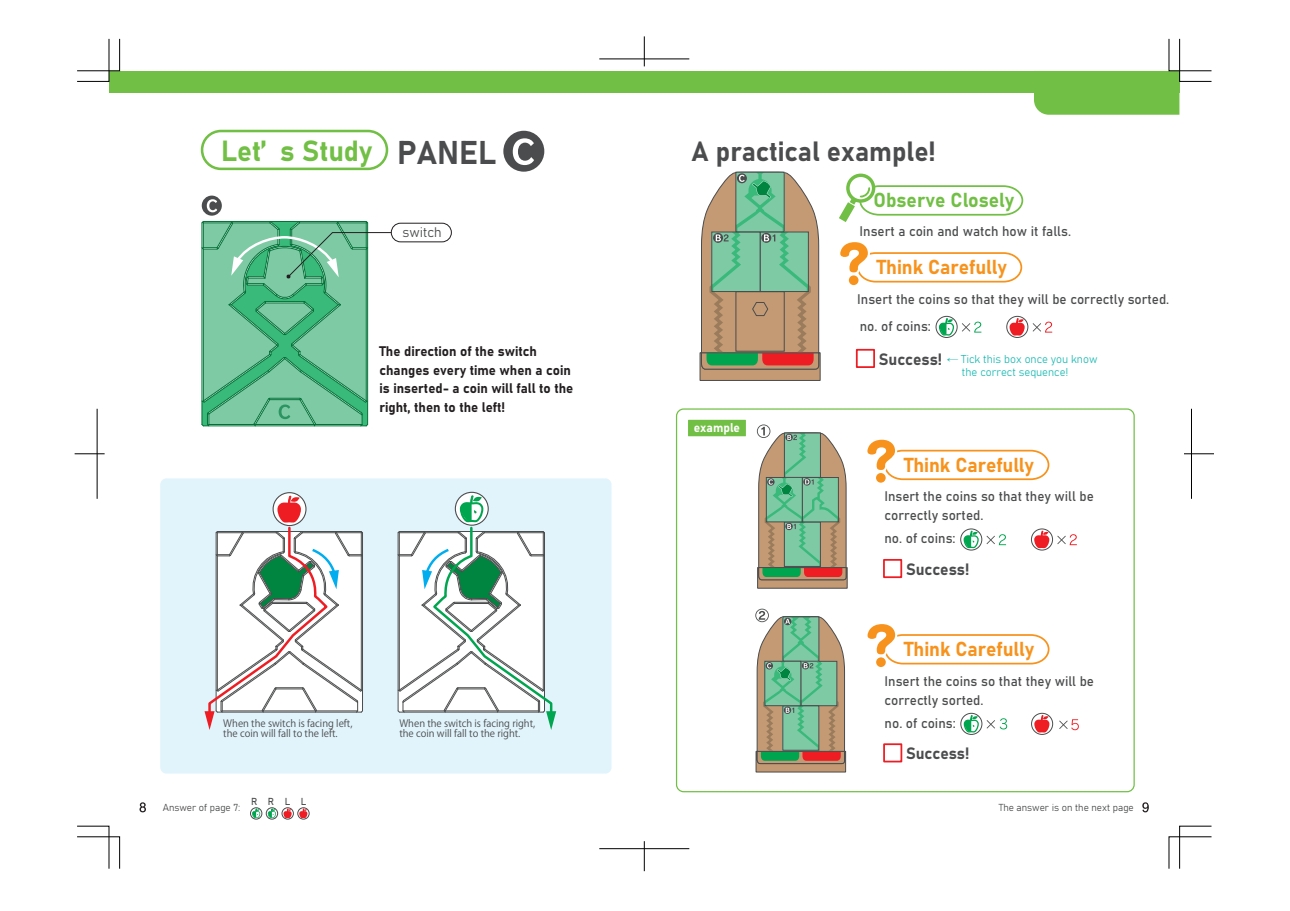
<style>
.page{position:relative;width:1290px;height:911px;background:#fff}
.page>*{position:absolute;margin:0;border:0;box-sizing:border-box;transform-origin:0 0}
.t1{font:28.75px "Bahnschrift 700 100";color:#71bf44}
.t2{font:27.5px "Bahnschrift 700 100";color:#4b4c4d}
.t3{font:20px "Bahnschrift 700 100";color:#f7931d}
.t4{font:20px "Bahnschrift 700 100";color:#71bf44}
.t5{font:16.25px "Bahnschrift 700 100";color:#4b4c4d}
.t6{font:13.75px/18.8px "Bahnschrift 400 100";color:#4b4c4d}
.t7{font:13.75px/18.8px "Bahnschrift 700 100";color:#231f20}
.t8{font:13.75px "Bahnschrift 300 100";color:#4b4c4d}
.t9{font:12.5px "Bahnschrift 700 100";color:#fff}
.t10{font:11.25px/12.4px "Bahnschrift 300 100";color:#22bcb5}
.t11{font:10px/10px "Koz Go Pr 6 N";color:#4b4c4d}
.t12{font:10px "Bahnschrift 300 100";color:#4b4c4d}
.t13{font:10px "Bahnschrift 400 100";color:#4b4c4d}
.s1{font-size:32.5px;color:#4b4c4d}
.s2{font-family:"Bahnschrift 700 100";font-size:16.25px;color:#4b4c4d}
.s3{font-family:"Adobe Ming Std";font-weight:300}
</style>
<div class="page">
<svg style="left:699px;top:171px;width:122px;height:210px;background:#a1a786"></svg>
<div style="left:856px;top:349px;width:19px;height:19px;border:2px solid #ee1d23"></div>
<div style="left:846px;top:174px;width:29px;height:29px;background:#71bf44;border-radius:50%"></div>
<div style="left:849px;top:177px;width:23px;height:22px;background:#fff;border-radius:50%"></div>
<svg style="left:839px;top:184px;width:185px;height:38px"></svg>
<svg style="left:840px;top:242px;width:183px;height:44px"></svg>
<svg style="left:1007px;top:316px;width:21px;height:21px"></svg>
<div style="left:1006px;top:316px;width:22px;height:22px;border:1px solid #4b4c4d;border-radius:50%"></div>
<svg style="left:1009px;top:318px;width:15px;height:18px"></svg>
<svg style="left:936px;top:316px;width:21px;height:21px"></svg>
<div style="left:936px;top:316px;width:21px;height:22px;border:1px solid #4b4c4d;border-radius:50%"></div>
<svg style="left:936px;top:318px;width:18px;height:17px"></svg>
<svg style="left:962px;top:322px;width:19px;height:10px"></svg>
<svg style="left:1032px;top:322px;width:20px;height:10px"></svg>
<div style="left:688px;top:420px;width:58px;height:16px;background:#71bf44"></div>
<div style="left:883px;top:559px;width:19px;height:19px;border:2px solid #ee1d23"></div>
<svg style="left:867px;top:439px;width:183px;height:44px"></svg>
<svg style="left:1031px;top:529px;width:21px;height:21px"></svg>
<div style="left:1031px;top:528px;width:22px;height:22px;border:1px solid #4b4c4d;border-radius:50%"></div>
<svg style="left:1034px;top:531px;width:15px;height:17px"></svg>
<svg style="left:961px;top:529px;width:21px;height:21px"></svg>
<div style="left:960px;top:528px;width:22px;height:22px;border:1px solid #4b4c4d;border-radius:50%"></div>
<svg style="left:961px;top:531px;width:18px;height:17px"></svg>
<svg style="left:986px;top:534px;width:20px;height:11px"></svg>
<svg style="left:1057px;top:534px;width:20px;height:11px"></svg>
<div style="left:883px;top:743px;width:19px;height:19px;border:2px solid #ee1d23"></div>
<svg style="left:867px;top:624px;width:183px;height:43px"></svg>
<svg style="left:1031px;top:713px;width:21px;height:21px"></svg>
<div style="left:1031px;top:713px;width:22px;height:21px;border:1px solid #4b4c4d;border-radius:50%"></div>
<svg style="left:1034px;top:715px;width:15px;height:17px"></svg>
<div style="left:960px;top:713px;width:22px;height:21px;border:1px solid #4b4c4d;border-radius:50%"></div>
<svg style="left:961px;top:715px;width:18px;height:17px"></svg>
<div style="left:160px;top:478px;width:451px;height:295px;background:#e1f4fc;border-radius:6px"></div>
<div style="left:109px;top:71px;width:535px;height:21px;background:#71bf44"></div>
<div style="left:644px;top:71px;width:535px;height:21px;background:#71bf44"></div>
<div style="left:201px;top:130px;width:187px;height:40px;border:3px solid #71bf44;border-radius:19px"></div>
<div style="left:503px;top:131px;width:41px;height:41px;background:#4b4c4d;border-radius:50%"></div>
<svg style="left:513px;top:138px;width:21px;height:27px"></svg>
<div style="left:202px;top:196px;width:20px;height:20px;background:#4b4c4d;border-radius:50%"></div>
<svg style="left:207px;top:199px;width:10px;height:13px"></svg>
<svg style="left:273px;top:492px;width:33px;height:33px"></svg>
<div style="left:273px;top:492px;width:33px;height:34px;border:1px solid #4b4c4d;border-radius:50%"></div>
<svg style="left:204px;top:495px;width:159px;height:235px"></svg>
<svg style="left:455px;top:492px;width:33px;height:33px"></svg>
<div style="left:455px;top:492px;width:34px;height:34px;border:1px solid #4b4c4d;border-radius:50%"></div>
<svg style="left:397px;top:495px;width:159px;height:235px"></svg>
<svg style="left:986px;top:718px;width:21px;height:11px"></svg>
<svg style="left:1059px;top:719px;width:20px;height:11px"></svg>
<div style="left:391px;top:223px;width:60px;height:19px;border:1px solid #231f20;border-radius:9px"></div>
<svg style="left:201px;top:221px;width:192px;height:206px;background:#7cc6a2"></svg>
<svg style="left:757px;top:424px;width:91px;height:165px;background:#9bad8e"></svg>
<svg style="left:755px;top:608px;width:91px;height:164px;background:#9bae8e"></svg>
<div style="left:282px;top:807px;width:12px;height:12px;border:1px solid #4b4c4d;border-radius:50%"></div>
<svg style="left:283px;top:808px;width:9px;height:10px"></svg>
<div style="left:250px;top:807px;width:12px;height:12px;border:1px solid #4b4c4d;border-radius:50%"></div>
<svg style="left:251px;top:808px;width:9px;height:10px"></svg>
<div style="left:266px;top:807px;width:12px;height:12px;border:1px solid #4b4c4d;border-radius:50%"></div>
<svg style="left:266px;top:808px;width:10px;height:10px"></svg>
<div style="left:298px;top:807px;width:11px;height:12px;border:1px solid #4b4c4d;border-radius:50%"></div>
<svg style="left:299px;top:808px;width:8px;height:10px"></svg>
<svg style="left:139px;top:802px;width:7px;height:10px"></svg>
<svg style="left:1142px;top:802px;width:7px;height:10px"></svg>
<svg style="left:77px;top:825px;width:43px;height:44px"></svg>
<svg style="left:77px;top:38px;width:43px;height:44px"></svg>
<svg style="left:1034px;top:38px;width:178px;height:77px"></svg>
<svg style="left:1168px;top:825px;width:44px;height:44px"></svg>
<hr style="left:75px;top:453px;width:30px;height:1px;background:#000">
<hr style="left:97px;top:409px;width:1px;height:90px;background:#000">
<hr style="left:1184px;top:453px;width:30px;height:1px;background:#000">
<hr style="left:1191px;top:409px;width:1px;height:90px;background:#000">
<hr style="left:599px;top:59px;width:90px;height:1px;background:#000">
<hr style="left:644px;top:36px;width:1px;height:30px;background:#000">
<hr style="left:599px;top:848px;width:90px;height:1px;background:#000">
<hr style="left:644px;top:841px;width:1px;height:30px;background:#000">
<h1 class="t1" style="left:221px;top:132px;width:276px">Let’ s Study <span class="s1">PANEL</span></h1>
<h2 class="t2" style="left:691px;top:134px;width:246px">A practical example!</h2>
<h3 class="t4" style="left:873px;top:187px;width:142px">Observe Closely</h3>
<p class="t8" style="left:402px;top:223px;width:41px">switch</p>
<p class="t6" style="left:859px;top:222px;width:213px">Insert a coin and watch how it falls.</p>
<h3 class="t3" style="left:877px;top:254px;width:131px">Think Carefully</h3>
<p class="t6" style="left:857px;top:289px;width:314px">Insert the coins so that they will be correctly sorted.</p>
<p class="t7" style="left:379px;top:341px;width:195px">The direction of the switch changes every time when a coin is inserted- a coin will fall to the right, then to the left!</p>
<p class="t6" style="left:860px;top:316px;width:73px">no. of coins:</p>
<p class="t10" style="left:962px;top:353px;width:137px;text-indent:-83px"><span class="s2">Success!</span> <span class="s3">←</span> Tick this box once you know the correct sequence!</p>
<p class="t9" style="left:694px;top:420px;width:48px">example</p>
<h3 class="t3" style="left:904px;top:452px;width:131px">Think Carefully</h3>
<p class="t6" style="left:884px;top:487px;width:211px">Insert the coins so that they will be correctly sorted.</p>
<p class="t6" style="left:884px;top:529px;width:73px">no. of coins:</p>
<p class="t5" style="left:906px;top:559px;width:65px">Success!</p>
<h3 class="t3" style="left:904px;top:636px;width:131px">Think Carefully</h3>
<p class="t6" style="left:884px;top:671px;width:211px">Insert the coins so that they will be correctly sorted.</p>
<p class="t11" style="left:223px;top:718px;width:131px">When the switch is facing left, the coin will fall to the left.</p>
<p class="t11" style="left:399px;top:718px;width:137px">When the switch is facing right, the coin will fall to the right.</p>
<p class="t6" style="left:884px;top:713px;width:73px">no. of coins:</p>
<p class="t5" style="left:906px;top:743px;width:65px">Success!</p>
<p class="t12" style="left:163px;top:801px;width:79px">Answer of page 7:</p>
<p class="t13" style="left:251px;top:795px;width:57px">R R L L</p>
<p class="t12" style="left:999px;top:801px;width:137px">The answer is on the next page</p>
</div>
